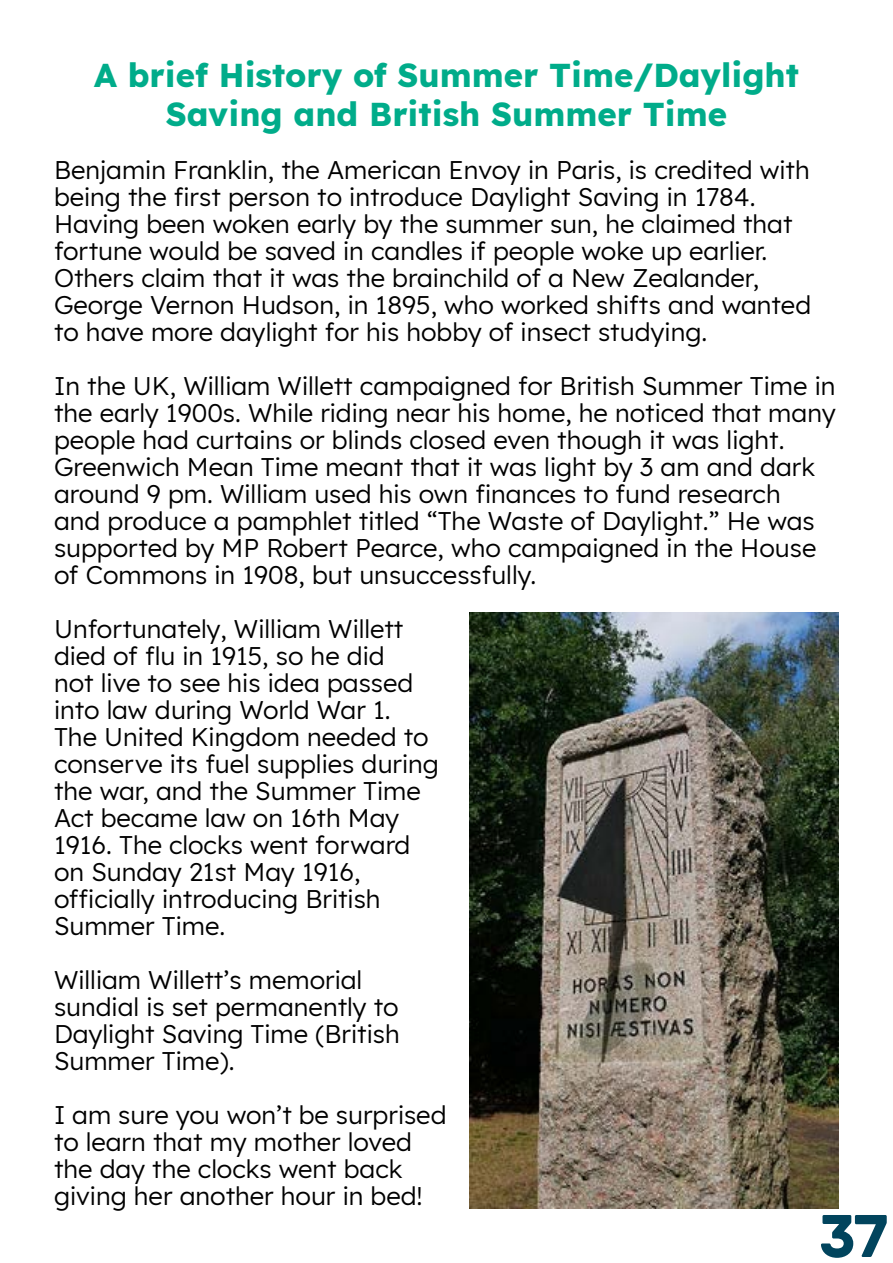
<style>
.page{position:relative;width:893px;height:1263px;background:#fff}
.page>*{position:absolute;margin:0;border:0;box-sizing:border-box;transform-origin:0 0}
.t1{font:800 60px "Qanelas Soft";color:#01445d}
.t2{font:700 33px/39px "Lexend";color:#00ac8a;text-align:center}
.t3{font:25.5px/27px "Lexend";color:#000}
</style>
<div class="page">
<img style="left:470px;top:612px;width:369px;height:597px">
<p class="t2" style="left:94px;top:53px;width:706px">A brief History of Summer Time/Daylight<br>Saving and British Summer Time</p>
<p class="t3" style="left:54px;top:154px;width:759px">Benjamin Franklin, the American Envoy in Paris, is credited with being the first person to introduce Daylight Saving in 1784.<br>Having been woken early by the summer sun, he claimed that fortune would be saved in candles if people woke up earlier.<br>Others claim that it was the brainchild of a New Zealander, George Vernon Hudson, in 1895, who worked shifts and wanted to have more daylight for his hobby of insect studying.</p>
<p class="t3" style="left:54px;top:370px;width:783px">In the UK, William Willett campaigned for British Summer Time in the early 1900s. While riding near his home, he noticed that many people had curtains or blinds closed even though it was light.<br>Greenwich Mean Time meant that it was light by 3 am and dark around 9 pm. William used his own finances to fund research<br>and produce a pamphlet titled “The Waste of Daylight.” He was supported by MP Robert Pearce, who campaigned in the House of Commons in 1908, but unsuccessfully.</p>
<p class="t3" style="left:54px;top:614px;width:387px">Unfortunately, William Willett died of flu in 1915, so he did<br>not live to see his idea passed into law during World War 1.<br>The United Kingdom needed to conserve its fuel supplies during the war, and the Summer Time<br>Act became law on 16th May<br>1916. The clocks went forward on Sunday 21st May 1916, officially introducing British<br>Summer Time.</p>
<p class="t3" style="left:54px;top:965px;width:347px">William Willett’s memorial sundial is set permanently to<br>Daylight Saving Time (British<br>Summer Time).</p>
<p class="t3" style="left:54px;top:1100px;width:394px">I am sure you won’t be surprised to learn that my mother loved the day the clocks went back giving her another hour in bed!</p>
<h1 class="t1" style="left:820px;top:1198px;width:70px">37</h1>
</div>
